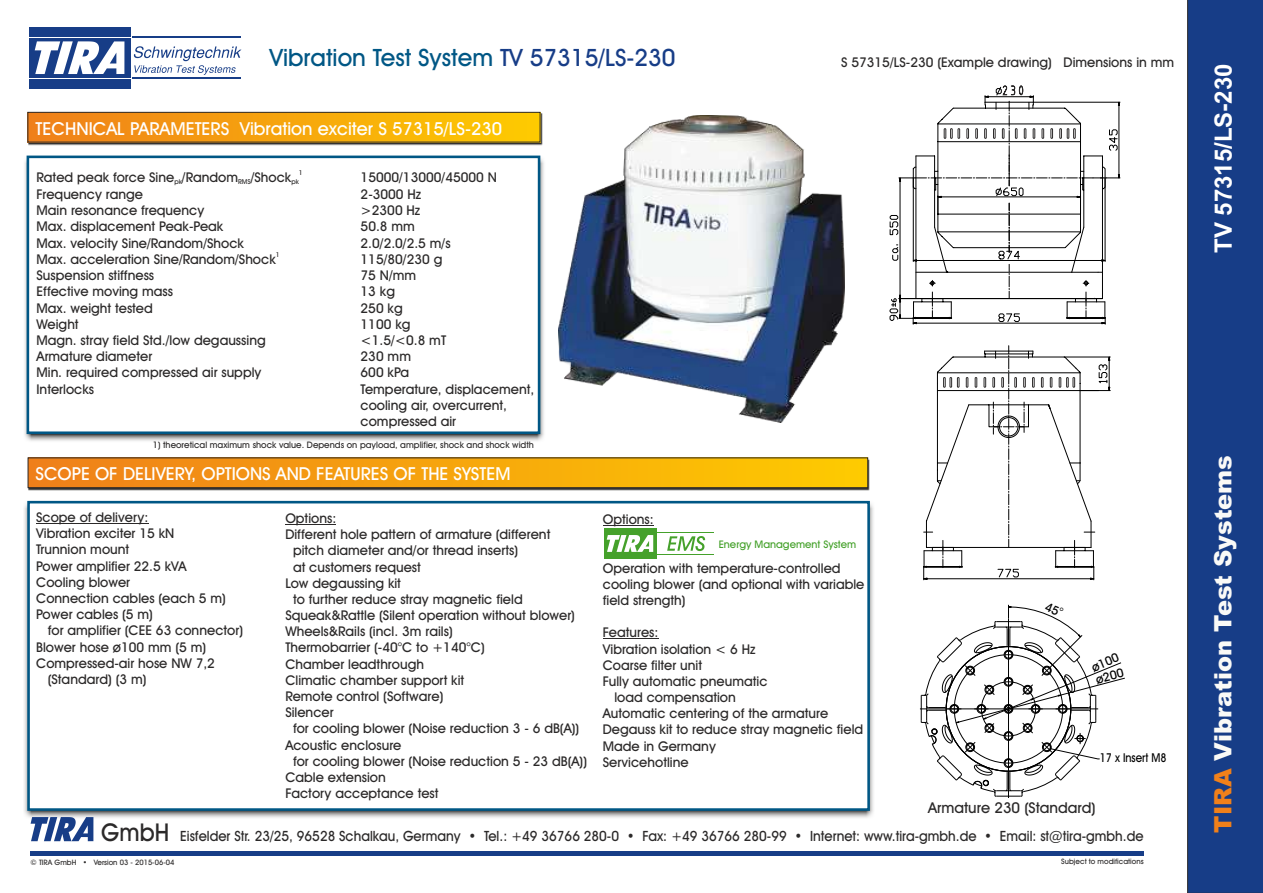
<style>
.page{position:relative;width:1263px;height:893px;background:#fff}
.page>*{position:absolute;margin:0;border:0;box-sizing:border-box;transform-origin:0 0}
.t1{font:500 24px "Avant Garde IT Cby BT";color:#005785}
.t2{font:900 24px "Arial";color:#fafaf7}
.t3{font:700 24px "Arial";color:#fff}
.t4{font:500 18px "Avant Garde IT Cby BT";color:#fff}
.t5{font:500 15px "Avant Garde IT Cby BT";color:#2b2929}
.t6{font:500 14.25px "Avant Garde IT Cby BT";color:#2b2929;scale:.95 1}
.t7{font:500 13.5px/16.2px "Avant Garde IT Cby BT";color:#2b2929}
.t8{font:500 12.3px "Avant Garde IT Cby BT";color:#000;scale:.87 1}
.t9{font:500 12.3px "Avant Garde IT Cby BT";color:#000}
.t10{font:500 10.5px "Avant Garde IT Cby BT";color:#45a12b}
.t11{font:500 9px "Avant Garde IT Cby BT";color:#2b2929}
.t12{font:500 7.5px "Avant Garde IT Cby BT";color:#2b2929}
.t13{font:500 6.75px "Avant Garde IT Cby BT";color:#2b2929}
.s1{color:#173d87}
.s2{font-size:24.6px}
.s3{color:#f0801a}
</style>
<div class="page">
<img style="left:28px;top:114px;width:514px;height:31px">
<div style="left:28px;top:112px;width:512px;height:30px;background:linear-gradient(to right,#ef7f1a,#fecb00)"></div>
<div style="left:27px;top:112px;width:513px;height:30px;border:1px solid #2b2929"></div>
<img style="left:29px;top:459px;width:841px;height:32px">
<div style="left:28px;top:458px;width:840px;height:30px;background:linear-gradient(to right,#ef7f1a,#fecb00)"></div>
<div style="left:28px;top:457px;width:840px;height:31px;border:1px solid #2b2929"></div>
<img style="left:24px;top:504px;width:850px;height:315px">
<svg style="left:26px;top:500px;width:845px;height:312px"></svg>
<img style="left:24px;top:159px;width:520px;height:282px">
<svg style="left:25px;top:155px;width:517px;height:280px"></svg>
<hr style="left:30px;top:852px;width:1113px;height:4px;background:#173d87">
<svg style="left:31px;top:817px;width:62px;height:24px"></svg>
<div style="left:29px;top:79px;width:102px;height:9px;background:#173d87"></div>
<div style="left:29px;top:27px;width:102px;height:9px;background:#173d87"></div>
<div style="left:29px;top:38px;width:102px;height:39px;background:#173d87"></div>
<svg style="left:35px;top:41px;width:89px;height:33px"></svg>
<hr style="left:132px;top:36px;width:109px;height:2px;background:#173d87">
<hr style="left:132px;top:77px;width:109px;height:2px;background:#173d87">
<svg style="left:134px;top:46px;width:107px;height:29px"></svg>
<div style="left:1187px;top:0;width:76px;height:893px;background:#173d87"></div>
<hr style="left:36px;top:523px;width:112px;height:1px;background:#2b2929">
<hr style="left:285px;top:524px;width:51px;height:1px;background:#2b2929">
<hr style="left:603px;top:525px;width:51px;height:1px;background:#2b2929">
<hr style="left:603px;top:639px;width:55px;height:1px;background:#2b2929">
<img style="left:559px;top:115px;width:285px;height:308px">
<svg style="left:890px;top:86px;width:230px;height:238px"></svg>
<svg style="left:923px;top:346px;width:187px;height:234px"></svg>
<hr style="left:920px;top:709px;width:178px;height:1px;background:#000">
<hr style="left:1008px;top:618px;width:1px;height:180px;background:#000">
<div style="left:604px;top:554px;width:52px;height:5px;background:#45a12b"></div>
<hr style="left:604px;top:528px;width:52px;height:4px;background:#45a12b">
<div style="left:604px;top:533px;width:52px;height:21px;background:#45a12b"></div>
<svg style="left:607px;top:535px;width:46px;height:17px"></svg>
<hr style="left:657px;top:532px;width:57px;height:1px;background:#45a12b">
<hr style="left:657px;top:554px;width:57px;height:1px;background:#45a12b">
<svg style="left:667px;top:536px;width:38px;height:15px"></svg>
<svg style="left:921px;top:604px;width:204px;height:193px"></svg>
<h1 class="t1" style="left:269px;top:48px;width:408px">Vibration Test System <span class="s1">TV 57315/LS-230</span></h1>
<h2 class="t4" style="left:36px;top:121px;width:468px">TECHNICAL PARAMETERS Vibration exciter S 57315/LS-230</h2>
<p class="t13" style="left:299px;top:170px;width:5px">1</p>
<p class="t7" style="left:37px;top:170px;width:264px">Rated peak force Sine<sub>pk</sub>/Random<sub>RMS</sub>/Shock<sub>pk</sub></p>
<p class="t7" style="left:361px;top:170px;width:138px">15000/13000/45000 N</p>
<p class="t7" style="left:37px;top:187px;width:108px">Frequency range</p>
<p class="t7" style="left:361px;top:187px;width:62px">2-3000 Hz</p>
<p class="t7" style="left:37px;top:204px;width:169px">Main resonance frequency</p>
<p class="t7" style="left:361px;top:204px;width:61px">&gt;2300 Hz</p>
<p class="t7" style="left:37px;top:220px;width:188px">Max. displacement Peak-Peak</p>
<p class="t7" style="left:361px;top:220px;width:56px">50.8 mm</p>
<p class="t7" style="left:37px;top:236px;width:209px">Max. velocity Sine/Random/Shock</p>
<p class="t7" style="left:361px;top:236px;width:92px">2.0/2.0/2.5 m/s</p>
<p class="t13" style="left:276px;top:252px;width:5px">1</p>
<p class="t7" style="left:37px;top:252px;width:241px">Max. acceleration Sine/Random/Shock</p>
<p class="t7" style="left:361px;top:252px;width:83px">115/80/230 g</p>
<p class="t7" style="left:37px;top:269px;width:119px">Suspension stiffness</p>
<p class="t7" style="left:361px;top:269px;width:57px">75 N/mm</p>
<p class="t7" style="left:37px;top:285px;width:138px">Effective moving mass</p>
<p class="t7" style="left:361px;top:285px;width:36px">13 kg</p>
<p class="t7" style="left:37px;top:301px;width:118px">Max. weight tested</p>
<p class="t7" style="left:361px;top:301px;width:44px">250 kg</p>
<p class="t7" style="left:37px;top:317px;width:44px">Weight</p>
<p class="t7" style="left:361px;top:317px;width:51px">1100 kg</p>
<p class="t7" style="left:37px;top:333px;width:231px">Magn. stray field Std./low degaussing</p>
<p class="t7" style="left:361px;top:333px;width:87px">&lt;1.5/&lt;0.8 mT</p>
<p class="t7" style="left:37px;top:350px;width:117px">Armature diameter</p>
<p class="t7" style="left:361px;top:350px;width:52px">230 mm</p>
<p class="t7" style="left:37px;top:366px;width:226px">Min. required compressed air supply</p>
<p class="t7" style="left:361px;top:366px;width:50px">600 kPa</p>
<p class="t7" style="left:37px;top:382px;width:59px">Interlocks</p>
<p class="t7" style="left:361px;top:382px;width:175px">Temperature, displacement, cooling air, overcurrent, compressed air</p>
<p class="t11" style="left:153px;top:441px;width:383px">1) theoretical maximum shock value. Depends on payload, amplifier, shock and shock width</p>
<h2 class="t4" style="left:36px;top:466px;width:476px">SCOPE OF DELIVERY, OPTIONS AND FEATURES OF THE SYSTEM</h2>
<p class="t7" style="left:841px;top:55px;width:335px">S 57315/LS-230 (Example drawing) Dimensions in mm</p>
<p class="t7" style="left:36px;top:510px;width:191px">Scope of delivery:<br>Vibration exciter 15 kN<br>Trunnion mount<br>Power amplifier 22.5 kVA<br>Cooling blower<br>Connection cables (each 5 m)<br>Power cables (5 m)</p>
<p class="t7" style="left:48px;top:624px;width:197px">for amplifier (CEE 63 connector)</p>
<p class="t7" style="left:36px;top:640px;width:172px">Blower hose ø100 mm (5 m)</p>
<p class="t7" style="left:36px;top:656px;width:180px">Compressed-air hose NW 7,2</p>
<p class="t7" style="left:48px;top:672px;width:100px">(Standard) (3 m)</p>
<p class="t7" style="left:285px;top:511px;width:52px">Options:</p>
<p class="t7" style="left:293px;top:544px;width:227px">pitch diameter and/or thread inserts)</p>
<p class="t7" style="left:293px;top:560px;width:129px">at customers request</p>
<p class="t7" style="left:285px;top:576px;width:117px">Low degaussing kit</p>
<p class="t7" style="left:293px;top:592px;width:231px">to further reduce stray magnetic field</p>
<p class="t7" style="left:285px;top:608px;width:291px">Squeak&amp;Rattle (Silent operation without blower)</p>
<p class="t7" style="left:285px;top:625px;width:169px">Wheels&amp;Rails (incl. 3m rails)</p>
<p class="t7" style="left:285px;top:641px;width:201px">Thermobarrier (-40°C to +140°C)</p>
<p class="t7" style="left:285px;top:657px;width:140px">Chamber leadthrough</p>
<p class="t7" style="left:285px;top:673px;width:180px">Climatic chamber support kit</p>
<p class="t7" style="left:285px;top:689px;width:160px">Remote control (Software)</p>
<p class="t7" style="left:285px;top:705px;width:50px">Silencer</p>
<p class="t7" style="left:293px;top:722px;width:288px">for cooling blower (Noise reduction 3 - 6 dB(A))</p>
<p class="t7" style="left:285px;top:738px;width:118px">Acoustic enclosure</p>
<p class="t7" style="left:293px;top:754px;width:295px">for cooling blower (Noise reduction 5 - 23 dB(A))</p>
<p class="t7" style="left:285px;top:770px;width:102px">Cable extension</p>
<p class="t7" style="left:285px;top:786px;width:155px">Factory acceptance test</p>
<p class="t7" style="left:285px;top:527px;width:267px">Different hole pattern of armature (different</p>
<p class="t7" style="left:603px;top:512px;width:52px">Options:</p>
<p class="t10" style="left:719px;top:540px;width:139px">Energy Management System</p>
<p class="t7" style="left:603px;top:561px;width:263px">Operation with temperature-controlled cooling blower (and optional with variable field strength)</p>
<p class="t7" style="left:603px;top:626px;width:57px">Features:</p>
<p class="t7" style="left:603px;top:642px;width:154px">Vibration isolation &lt; 6 Hz</p>
<p class="t7" style="left:603px;top:658px;width:101px">Coarse filter unit</p>
<p class="t7" style="left:603px;top:674px;width:166px">Fully automatic pneumatic</p>
<p class="t7" style="left:614px;top:690px;width:123px">load compensation</p>
<p class="t7" style="left:603px;top:707px;width:227px">Automatic centering of the armature</p>
<p class="t7" style="left:603px;top:723px;width:262px">Degauss kit to reduce stray magnetic field</p>
<p class="t7" style="left:603px;top:739px;width:115px">Made in Germany</p>
<p class="t7" style="left:603px;top:755px;width:87px">Servicehotline</p>
<p class="t9" style="left:1090px;top:663px;width:30px;rotate:-22deg">ø100</p>
<p class="t9" style="left:1095px;top:674px;width:30px;rotate:-15deg">ø200</p>
<p class="t8" style="left:1100px;top:752px;width:78px">17 x Insert M8</p>
<p class="t5" style="left:928px;top:802px;width:169px">Armature 230 (Standard)</p>
<p class="t6" style="left:101px;top:830px;width:1099px"><span class="s2">GmbH</span> Eisfelder Str. 23/25, 96528 Schalkau, Germany • Tel.: +49 36766 280-0 • Fax: +49 36766 280-99 • Internet: www.tira-gmbh.de • Email: st@tira-gmbh.de</p>
<p class="t12" style="left:31px;top:859px;width:145px">© TIRA GmbH • Version 03 - 2015-06-04</p>
<p class="t12" style="left:1061px;top:859px;width:84px">Subject to modifications</p>
<h1 class="t3" style="left:1214px;top:253px;width:191px;rotate:-90deg">TV 57315/LS-230</h1>
<h1 class="t2" style="left:1214px;top:833px;width:379px;rotate:-90deg"><span class="s3">TIRA</span> Vibration Test Systems</h1>
</div>
